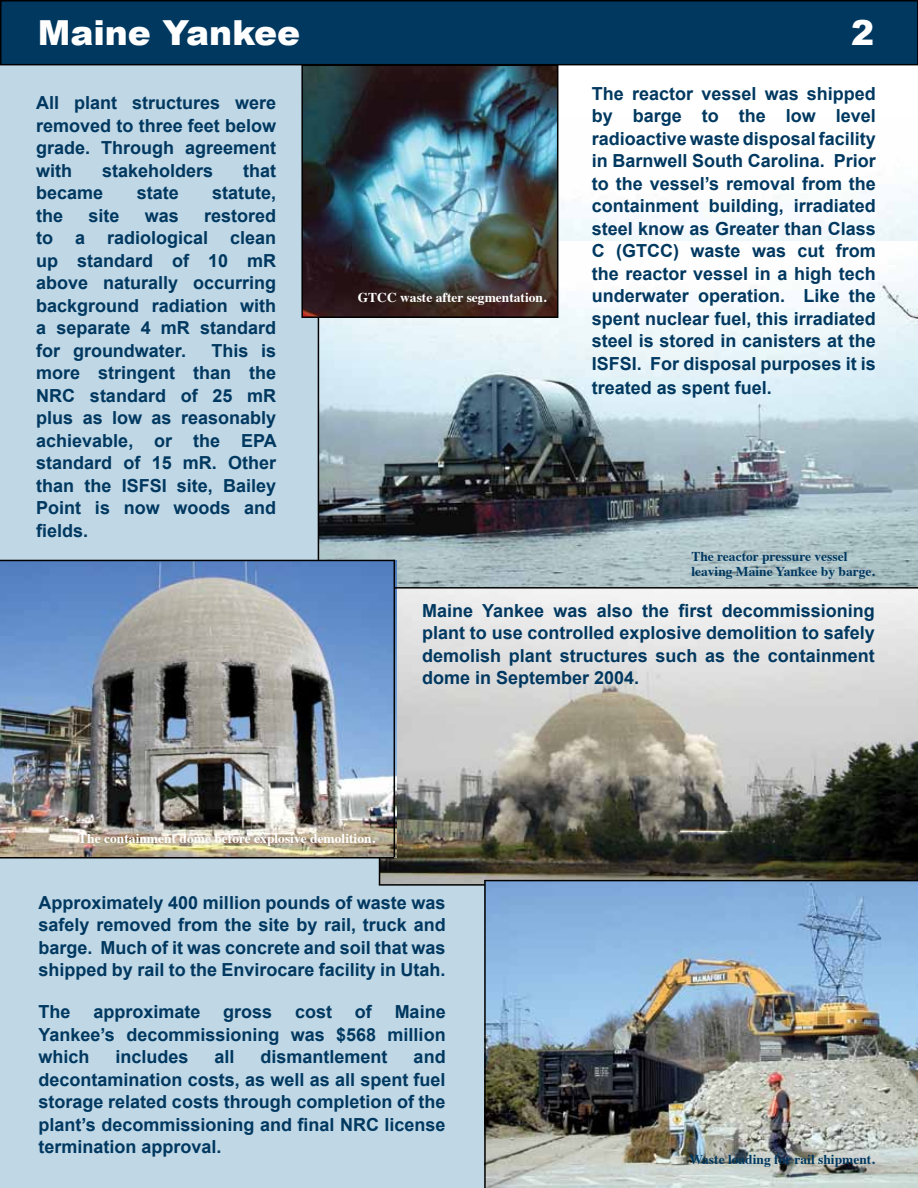
<style>
.page{position:relative;width:918px;height:1188px;background:#fff}
.page>*{position:absolute;margin:0;border:0;box-sizing:border-box;transform-origin:0 0}
.t1{font:900 34.5px "Arial";color:#fff}
.t2{font:700 18px/22.5px "Arial";color:#003860;text-align:justify}
.t3{font:700 13.5px/15px "Times";color:#003860}
.t4{font:700 13.5px "Times";color:#fff}
</style>
<div class="page">
<div style="left:0;top:65px;width:320px;height:501px;background:#c0d7e5"></div>
<div style="left:0;top:859px;width:484px;height:329px;background:#c0d7e5"></div>
<img style="left:320px;top:241px;width:598px;height:346px">
<img style="left:380px;top:589px;width:538px;height:295px">
<div style="left:1px;top:1px;width:917px;height:64px;background:#003860"></div>
<div style="left:0;top:0;width:918px;height:65px;border:2px solid #000"></div>
<img style="left:486px;top:881px;width:432px;height:307px">
<img style="left:0;top:560px;width:397px;height:297px">
<img style="left:304px;top:68px;width:251px;height:247px">
<div style="left:301px;top:65px;width:257px;height:253px;border:2px solid #000"></div>
<hr style="left:318px;top:318px;width:1px;height:242px;background:#000">
<hr style="left:0;top:560px;width:394px;height:1px;background:#000">
<hr style="left:0;top:857px;width:394px;height:2px;background:#000">
<hr style="left:394px;top:560px;width:1px;height:297px;background:#000">
<hr style="left:484px;top:880px;width:2px;height:308px;background:#000">
<hr style="left:484px;top:880px;width:434px;height:1px;background:#000">
<hr style="left:394px;top:587px;width:524px;height:2px;background:#000">
<svg style="left:379px;top:859px;width:1px;height:25px"></svg>
<hr style="left:379px;top:884px;width:106px;height:2px;background:#000">
<h1 class="t1" style="left:38px;top:8px;width:264px">Maine Yankee</h1>
<p class="t2" style="left:36px;top:92px;width:241px">All plant structures were removed to three feet below grade. Through agreement with</p>
<p class="t2" style="left:102px;top:160px;width:113px">stakeholders</p>
<p class="t2" style="left:243px;top:160px;width:34px">that</p>
<p class="t2" style="left:36px;top:182px;width:69px">became</p>
<p class="t2" style="left:137px;top:182px;width:44px">state</p>
<p class="t2" style="left:212px;top:182px;width:66px">statute,</p>
<p class="t2" style="left:36px;top:205px;width:28px">the</p>
<p class="t2" style="left:89px;top:205px;width:33px">site</p>
<p class="t2" style="left:145px;top:205px;width:36px">was</p>
<p class="t2" style="left:36px;top:205px;width:241px;text-indent:168px">restored to a radiological clean up standard of 10 mR above naturally occurring background radiation with a separate 4 mR standard for groundwater.</p>
<p class="t2" style="left:36px;top:340px;width:242px;text-indent:175px">This is more stringent than the NRC standard of 25 mR plus as low as reasonably achievable, or the EPA standard of 15 mR. Other than the ISFSI site, Bailey Point is now woods and fields.</p>
<p class="t4" style="left:358px;top:284px;width:190px">GTCC waste after segmentation.</p>
<h1 class="t1" style="left:851px;top:8px;width:25px">2</h1>
<p class="t2" style="left:592px;top:83px;width:286px">The reactor vessel was shipped by barge to the low level radioactive waste disposal facility in Barnwell South Carolina. Prior to the vessel’s removal from the containment building, irradiated steel know as Greater than Class C (GTCC) waste was cut from the reactor vessel in a high tech underwater operation. Like the spent nuclear fuel, this irradiated steel is stored in canisters at the ISFSI. For disposal purposes it is treated as spent fuel.</p>
<p class="t3" style="left:691px;top:547px;width:185px">The reactor pressure vessel leaving Maine Yankee by barge.</p>
<p class="t2" style="left:422px;top:600px;width:454px">Maine Yankee was also the first decommissioning plant to use controlled explosive demolition to safely demolish plant structures such as the containment dome in September 2004.</p>
<p class="t4" style="left:78px;top:826px;width:298px">The containment dome before explosive demolition.</p>
<p class="t2" style="left:39px;top:892px;width:409px">Approximately 400 million pounds of waste was safely removed from the site by rail, truck and barge. Much of it was concrete and soil that was shipped by rail to the Envirocare facility in Utah.</p>
<p class="t2" style="left:39px;top:1001px;width:34px">The</p>
<p class="t2" style="left:93px;top:1001px;width:109px">approximate</p>
<p class="t2" style="left:223px;top:1001px;width:51px">gross</p>
<p class="t2" style="left:295px;top:1001px;width:39px">cost</p>
<p class="t2" style="left:355px;top:1001px;width:18px">of</p>
<p class="t2" style="left:39px;top:1001px;width:409px;text-indent:356px">Maine Yankee’s decommissioning was $568 million which</p>
<p class="t2" style="left:39px;top:1046px;width:409px;text-indent:375px">and decontamination costs, as well as all spent fuel storage related costs through completion of the plant’s decommissioning and final NRC license termination approval.</p>
<p class="t2" style="left:116px;top:1046px;width:75px">includes</p>
<p class="t2" style="left:215px;top:1046px;width:22px">all</p>
<p class="t2" style="left:261px;top:1046px;width:129px">dismantlement</p>
<p class="t3" style="left:689px;top:1151px;width:187px">Waste loading for rail shipment.</p>
</div>
